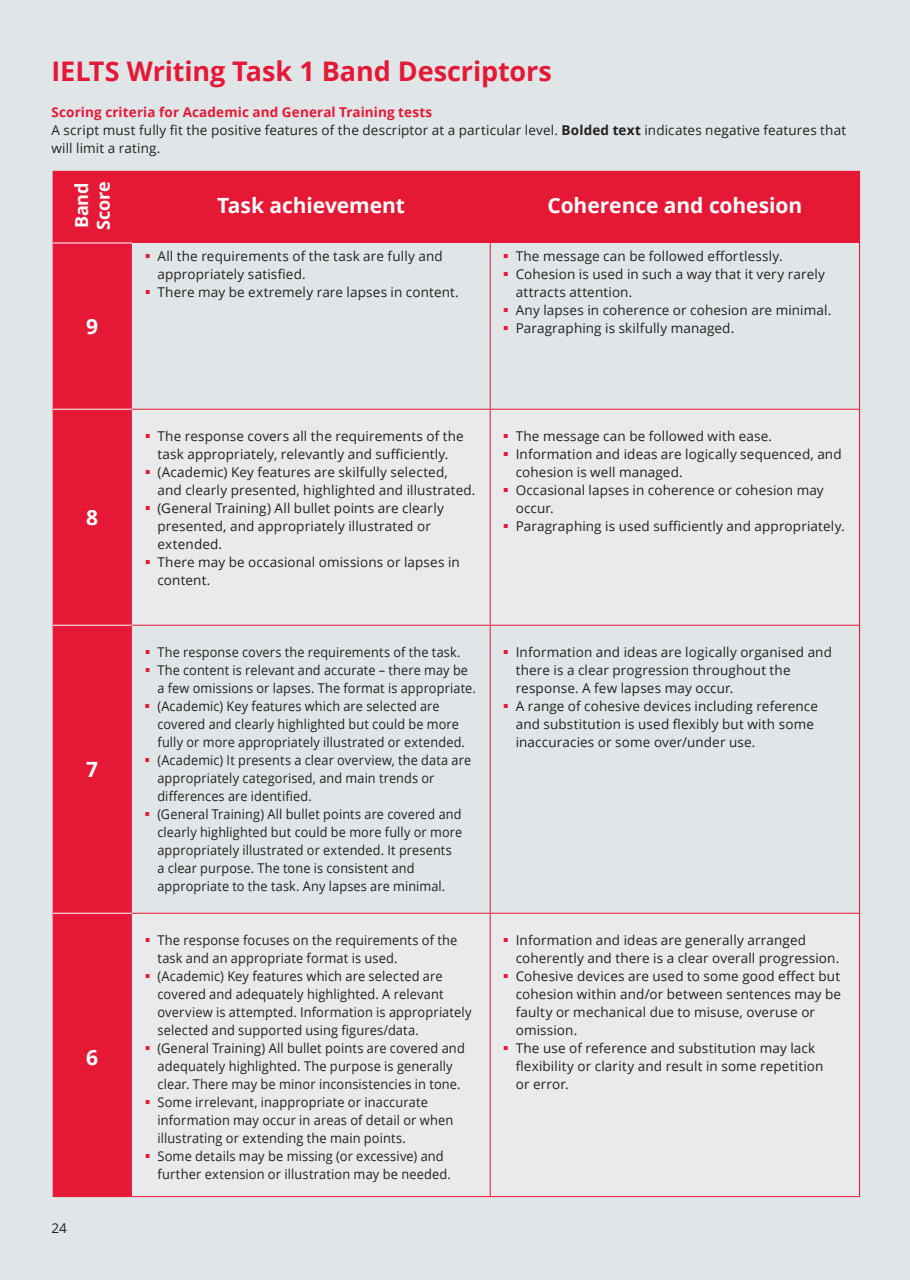
<style>
.page{position:relative;width:910px;height:1280px;background:#e0e6e8}
.page>*{position:absolute;margin:0;border:0;box-sizing:border-box;transform-origin:0 0}
.t1{font:700 27px "Open Sans";letter-spacing:-.005em;color:#e51836}
.t2{font:700 21px "Open Sans";letter-spacing:-.005em;color:#fff}
.t3{font:700 18px/21.6px "Open Sans";letter-spacing:-.005em;color:#fff}
.t4{font:13.5px/18px "Open Sans";letter-spacing:.01em;color:#231f20}
.t5{font:13.5px/18px "Open Sans";letter-spacing:.01em;color:#231f20;scale:.94 1}
.t6{font:13.5px/18px "Open Sans";letter-spacing:.01em;color:#231f20;scale:.95 1}
.t7{font:700 13.5px "Open Sans";letter-spacing:.01em;color:#e51836}
.s1{font-weight:700}
.s2{color:#e51836}
</style>
<div class="page">
<div style="left:490px;top:409px;width:369px;height:216px;background:#e9eaeb"></div>
<div style="left:132px;top:409px;width:358px;height:216px;background:#e9eaeb"></div>
<div style="left:490px;top:913px;width:369px;height:284px;background:#e9eaeb"></div>
<div style="left:132px;top:913px;width:358px;height:284px;background:#e9eaeb"></div>
<hr style="left:859px;top:243px;width:1px;height:166px;background:#e51836">
<hr style="left:859px;top:171px;width:1px;height:72px;background:#fff">
<hr style="left:490px;top:243px;width:1px;height:166px;background:#e51836">
<hr style="left:490px;top:410px;width:1px;height:215px;background:#e51836">
<hr style="left:490px;top:626px;width:1px;height:287px;background:#e51836">
<hr style="left:490px;top:914px;width:1px;height:283px;background:#e51836">
<div style="left:490px;top:171px;width:369px;height:72px;background:#e51836"></div>
<div style="left:132px;top:171px;width:358px;height:72px;background:#e51836"></div>
<div style="left:53px;top:171px;width:79px;height:72px;background:#e51836"></div>
<div style="left:53px;top:244px;width:79px;height:953px;background:#e51836"></div>
<hr style="left:132px;top:409px;width:358px;height:1px;background:#e51836">
<hr style="left:132px;top:625px;width:358px;height:1px;background:#e51836">
<hr style="left:132px;top:913px;width:358px;height:1px;background:#e51836">
<hr style="left:490px;top:913px;width:369px;height:1px;background:#e51836">
<hr style="left:859px;top:914px;width:1px;height:283px;background:#e51836">
<hr style="left:53px;top:243px;width:79px;height:1px;background:#fff">
<hr style="left:53px;top:409px;width:79px;height:1px;background:#fff">
<hr style="left:53px;top:625px;width:79px;height:1px;background:#fff">
<hr style="left:53px;top:913px;width:79px;height:1px;background:#fff">
<hr style="left:490px;top:409px;width:369px;height:1px;background:#e51836">
<hr style="left:859px;top:410px;width:1px;height:215px;background:#e51836">
<hr style="left:490px;top:625px;width:369px;height:1px;background:#e51836">
<hr style="left:859px;top:626px;width:1px;height:287px;background:#e51836">
<p class="t1" style="left:51px;top:52px;width:502px">IELTS Writing Task 1 Band Descriptors</p>
<p class="t7" style="left:51px;top:103px;width:382px">Scoring criteria for Academic and General Training tests</p>
<p class="t4" style="left:51px;top:121px;width:796px">A script must fully fit the positive features of the descriptor at a particular level. <span class="s1">Bolded text</span> indicates negative features that</p>
<p class="t4" style="left:51px;top:139px;width:110px">will limit a rating.</p>
<p class="t3" style="left:70px;top:230px;width:50px;rotate:-90deg">Band<br>Score</p>
<p class="t2" style="left:217px;top:191px;width:189px">Task achievement</p>
<p class="t2" style="left:547px;top:191px;width:256px">Coherence and cohesion</p>
<p class="t4" style="left:503px;top:247px;width:281px"><span class="s2">▪</span> The message can be followed effortlessly.</p>
<p class="t4" style="left:516px;top:265px;width:311px;text-indent:-13px"><span class="s2">▪</span> Cohesion is used in such a way that it very rarely attracts attention.</p>
<p class="t4" style="left:503px;top:301px;width:330px"><span class="s2">▪</span> Any lapses in coherence or cohesion are minimal.</p>
<p class="t4" style="left:503px;top:319px;width:233px"><span class="s2">▪</span> Paragraphing is skilfully managed.</p>
<p class="t4" style="left:157px;top:247px;width:287px;text-indent:-13px"><span class="s2">▪</span> All the requirements of the task are fully and appropriately satisfied.</p>
<p class="t4" style="left:145px;top:283px;width:316px"><span class="s2">▪</span> There may be extremely rare lapses in content.</p>
<p class="t2" style="left:86px;top:312px;width:13px">9</p>
<p class="t2" style="left:86px;top:503px;width:13px">8</p>
<p class="t2" style="left:86px;top:755px;width:13px">7</p>
<p class="t2" style="left:86px;top:1043px;width:13px">6</p>
<p class="t4" style="left:51px;top:1219px;width:17px">24</p>
<p class="t4" style="left:145px;top:427px;width:321px;text-align:center"><span class="s2">▪</span> The response covers all the requirements of the task appropriately, relevantly and sufficiently.</p>
<p class="t4" style="left:157px;top:463px;width:320px;text-indent:-13px"><span class="s2">▪</span> (Academic) Key features are skilfully selected, and clearly presented, highlighted and illustrated.</p>
<p class="t4" style="left:157px;top:499px;width:288px;text-indent:-13px"><span class="s2">▪</span> (General Training) All bullet points are clearly presented, and appropriately illustrated or extended.</p>
<p class="t4" style="left:157px;top:553px;width:304px;text-indent:-13px"><span class="s2">▪</span> There may be occasional omissions or lapses in content.</p>
<p class="t5" style="left:145px;top:643px;width:337px"><span class="s2">▪</span> The response covers the requirements of the task.</p>
<p class="t5" style="left:157px;top:661px;width:340px;text-indent:-13px"><span class="s2">▪</span> The content is relevant and accurate – there may be a few omissions or lapses. The format is appropriate.</p>
<p class="t5" style="left:157px;top:697px;width:329px;text-indent:-13px"><span class="s2">▪</span> (Academic) Key features which are selected are covered and clearly highlighted but could be more fully or more appropriately illustrated or extended.</p>
<p class="t5" style="left:157px;top:751px;width:335px;text-indent:-13px"><span class="s2">▪</span> (Academic) It presents a clear overview, the data are appropriately categorised, and main trends or differences are identified.</p>
<p class="t5" style="left:157px;top:805px;width:326px;text-indent:-13px"><span class="s2">▪</span> (General Training) All bullet points are covered and clearly highlighted but could be more fully or more appropriately illustrated or extended. It presents a clear purpose. The tone is consistent and appropriate to the task. Any lapses are minimal.</p>
<p class="t6" style="left:157px;top:931px;width:317px;text-indent:-13px"><span class="s2">▪</span> The response focuses on the requirements of the task and an appropriate format is used.</p>
<p class="t6" style="left:157px;top:967px;width:332px;text-indent:-13px"><span class="s2">▪</span> (Academic) Key features which are selected are covered and adequately highlighted. A relevant overview is attempted. Information is appropriately selected and supported using figures/data.</p>
<p class="t6" style="left:157px;top:1039px;width:325px;text-indent:-13px"><span class="s2">▪</span> (General Training) All bullet points are covered and adequately highlighted. The purpose is generally clear. There may be minor inconsistencies in tone.</p>
<p class="t6" style="left:157px;top:1093px;width:313px;text-indent:-13px"><span class="s2">▪</span> Some irrelevant, inappropriate or inaccurate information may occur in areas of detail or when illustrating or extending the main points.</p>
<p class="t6" style="left:157px;top:1147px;width:310px;text-indent:-13px"><span class="s2">▪</span> Some details may be missing (or excessive) and further extension or illustration may be needed.</p>
<p class="t4" style="left:503px;top:427px;width:270px"><span class="s2">▪</span> The message can be followed with ease.</p>
<p class="t4" style="left:516px;top:445px;width:327px;text-indent:-13px"><span class="s2">▪</span> Information and ideas are logically sequenced, and cohesion is well managed.</p>
<p class="t4" style="left:516px;top:481px;width:309px;text-indent:-13px"><span class="s2">▪</span> Occasional lapses in coherence or cohesion may occur.</p>
<p class="t4" style="left:503px;top:517px;width:343px"><span class="s2">▪</span> Paragraphing is used sufficiently and appropriately.</p>
<p class="t4" style="left:516px;top:643px;width:318px;text-indent:-13px"><span class="s2">▪</span> Information and ideas are logically organised and there is a clear progression throughout the response. A few lapses may occur.</p>
<p class="t4" style="left:503px;top:697px;width:316px"><span class="s2">▪</span> A range of cohesive devices including reference</p>
<p class="t4" style="left:516px;top:715px;width:300px">and substitution is used flexibly but with some</p>
<p class="t4" style="left:516px;top:733px;width:241px">inaccuracies or some over/under use.</p>
<p class="t4" style="left:516px;top:931px;width:325px;text-indent:-13px"><span class="s2">▪</span> Information and ideas are generally arranged coherently and there is a clear overall progression.</p>
<p class="t4" style="left:503px;top:967px;width:339px"><span class="s2">▪</span> Cohesive devices are used to some good effect but</p>
<p class="t4" style="left:516px;top:985px;width:327px">cohesion within and/or between sentences may be faulty or mechanical due to misuse, overuse or omission.</p>
<p class="t4" style="left:503px;top:1039px;width:314px"><span class="s2">▪</span> The use of reference and substitution may lack</p>
<p class="t4" style="left:516px;top:1057px;width:309px">flexibility or clarity and result in some repetition</p>
<p class="t4" style="left:516px;top:1075px;width:54px">or error.</p>
</div>
